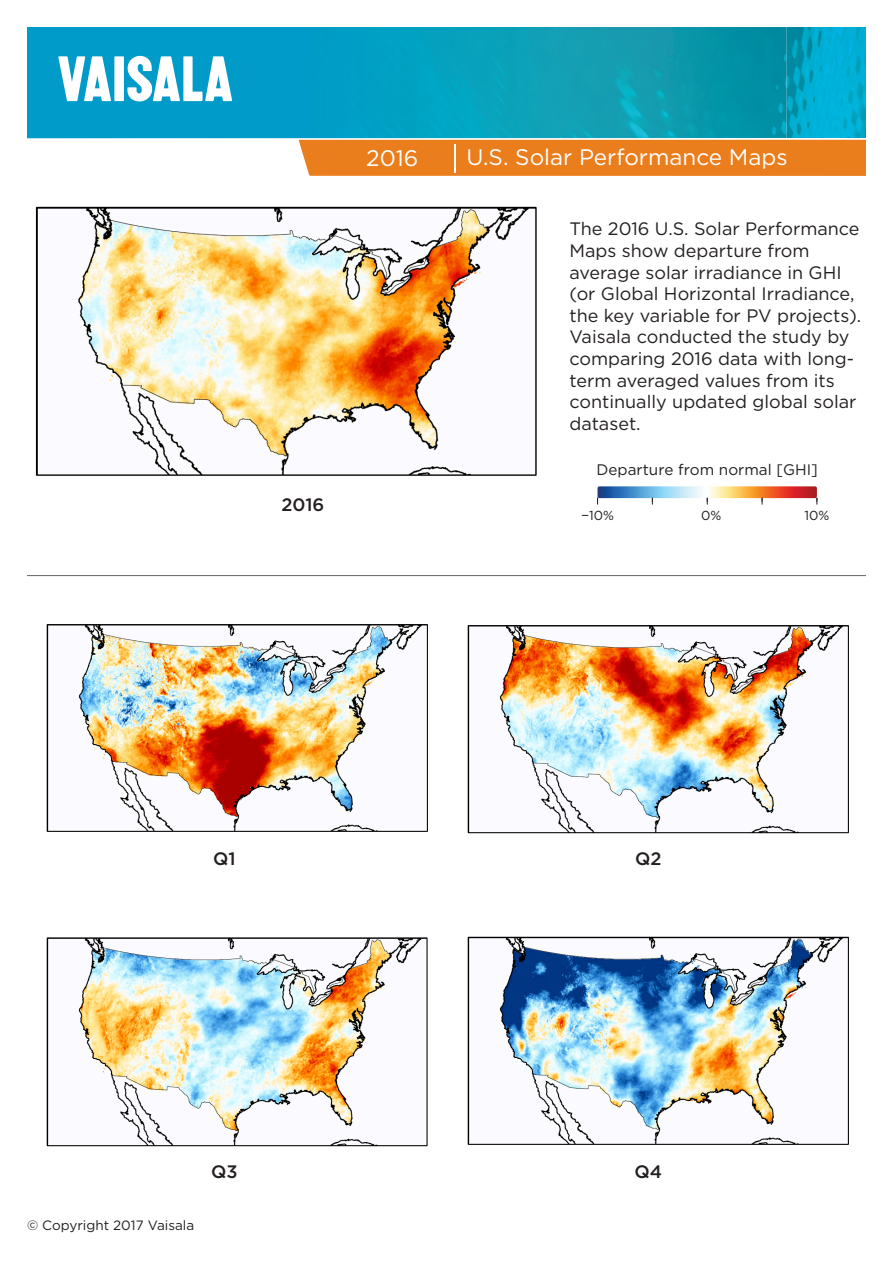
<style>
.page{position:relative;width:893px;height:1263px;background:#fff}
.page>*{position:absolute;margin:0;border:0;box-sizing:border-box;transform-origin:0 0}
.t1{font:22.5px "Gotham";color:#fff}
.t2{font:18px/21.6px "Gotham";color:#231f20}
.t3{font:500 18px "Gotham";color:#231f20}
.t4{font:15.3px "Gotham";color:#231f20}
.t5{font:13.5px "Gotham";color:#231f20}
.t6{font:13.05px "Gotham";color:#231f20}
</style>
<div class="page">
<img style="left:787px;top:27px;width:79px;height:111px">
<img style="left:27px;top:27px;width:760px;height:111px">
<div style="left:299px;top:140px;width:567px;height:36px;background:#ea7e1d"></div>
<hr style="left:454px;top:144px;width:2px;height:29px;background:#fff">
<svg style="left:58px;top:56px;width:53px;height:45px"></svg>
<div style="left:114px;top:56px;width:10px;height:45px;background:#fff"></div>
<svg style="left:127px;top:56px;width:105px;height:45px"></svg>
<hr style="left:27px;top:575px;width:839px;height:1px;background:#6c6d70">
<img style="left:36px;top:206px;width:501px;height:270px">
<img style="left:597px;top:486px;width:220px;height:12px">
<img style="left:47px;top:624px;width:381px;height:208px">
<img style="left:468px;top:625px;width:381px;height:209px">
<img style="left:47px;top:937px;width:381px;height:210px">
<img style="left:468px;top:936px;width:381px;height:209px">
<p class="t1" style="left:366px;top:143px;width:54px">2016</p>
<p class="t3" style="left:281px;top:493px;width:44px">2016</p>
<p class="t1" style="left:466px;top:143px;width:323px">U.S. Solar Performance Maps</p>
<p class="t2" style="left:569px;top:218px;width:292px">The 2016 U.S. Solar Performance<br>Maps show departure from</p>
<p class="t2" style="left:569px;top:261px;width:293px">average solar irradiance in GHI (or Global Horizontal Irradiance, the key variable for PV projects).<br>Vaisala conducted the study by</p>
<p class="t2" style="left:569px;top:347px;width:289px">comparing 2016 data with long&shy;term averaged values from its continually updated global solar dataset.</p>
<p class="t4" style="left:597px;top:460px;width:223px">Departure from normal [GHI]</p>
<p class="t6" style="left:581px;top:507px;width:35px">−10%</p>
<p class="t6" style="left:701px;top:507px;width:22px">0%</p>
<p class="t6" style="left:804px;top:507px;width:26px">10%</p>
<p class="t3" style="left:213px;top:847px;width:24px">Q1</p>
<p class="t5" style="left:27px;top:1216px;width:169px">© Copyright 2017 Vaisala</p>
<p class="t3" style="left:211px;top:1159px;width:28px">Q3</p>
<p class="t3" style="left:635px;top:847px;width:28px">Q2</p>
<p class="t3" style="left:635px;top:1159px;width:29px">Q4</p>
</div>
